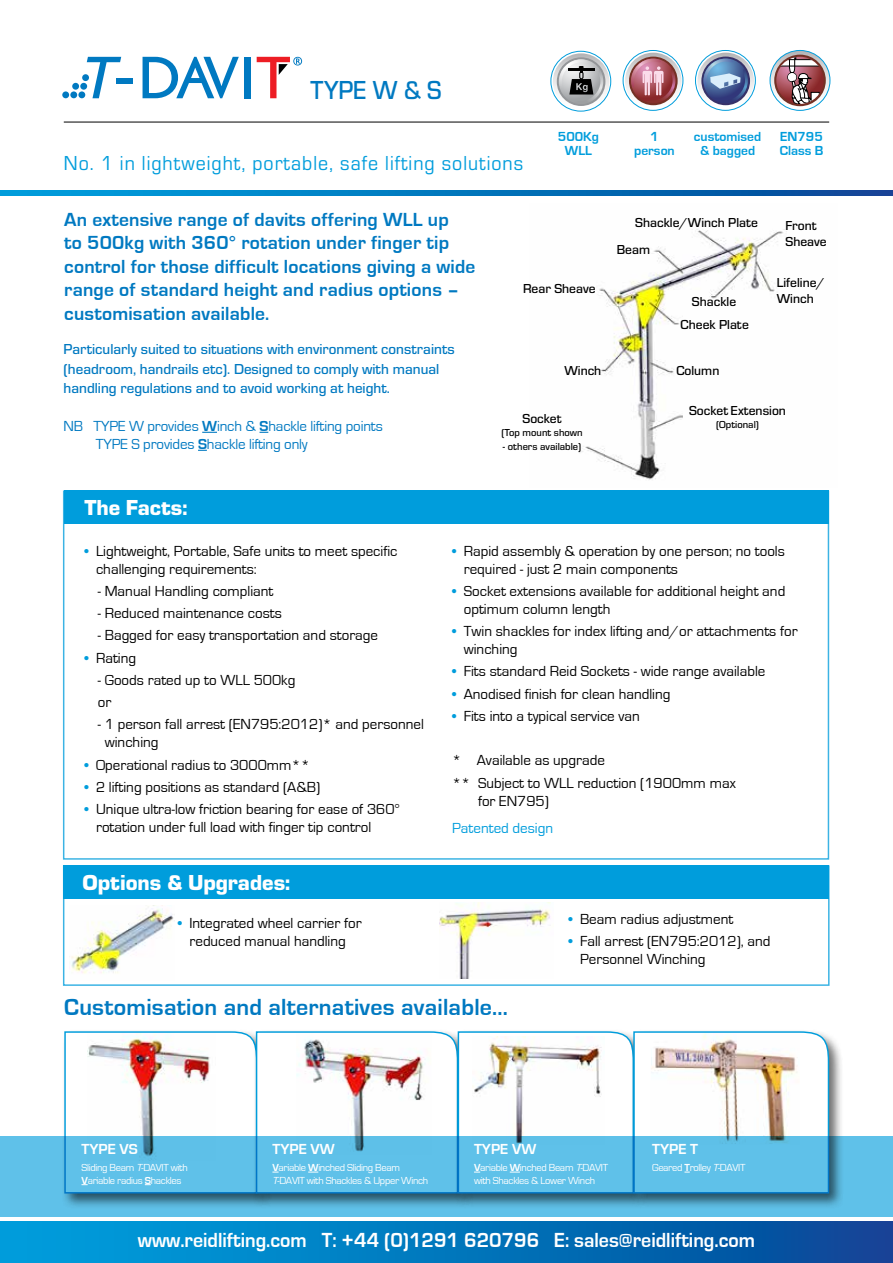
<style>
.page{position:relative;width:893px;height:1263px;background:#fff}
.page>*{position:absolute;margin:0;border:0;box-sizing:border-box;transform-origin:0 0}
.t1{font:500 27px "Eurostile T";color:#0079c1;scale:.92 1}
.t2{font:700 24px "Eurostile";letter-spacing:.01em;color:#0079c1}
.t3{font:22.5px "Eurostile T Blac";color:#fff}
.t4{font:700 21px "Eurostile";color:#fff;scale:.95 1}
.t5{font:21px "Eurostile T";letter-spacing:.05em;color:#009ddc;scale:.95 1}
.t6{font:700 19.5px/23.4px "Eurostile";letter-spacing:.01em;color:#0079c1}
.t7{font:15px/18px "Eurostile";color:#000}
.t8{font:500 15px/19.5px "Eurostile T";color:#0079c1}
.t9{font:15px/18px "Eurostile";letter-spacing:-.01em;color:#0079c1}
.t10{font:700 15px "Eurostile";color:#fff}
.t11{font:15px "Eurostile";color:#009ddc}
.t12{font:500 13.5px/16.5px "Eurostile T";color:#000}
.t13{font:700 13.5px/13.5px "Eurostile";color:#009ddc;text-align:center}
.t14{font:10.5px/12.6px "Eurostile";letter-spacing:-.03em;color:#fff}
.t15{font:500 10.5px "Eurostile T";color:#000}
.s1{font-weight:700}
.s2{color:#009ddc}
.s3{font-style:italic}
</style>
<div class="page">
<svg style="left:0;top:1222px;width:893px;height:41px;background:#0275bb"></svg>
<hr style="left:64px;top:122px;width:765px;height:1px;background:#000">
<svg style="left:0;top:190px;width:893px;height:6px;background:#0275bb"></svg>
<svg style="left:551px;top:51px;width:60px;height:60px"></svg>
<svg style="left:553px;top:53px;width:56px;height:57px"></svg>
<svg style="left:557px;top:57px;width:48px;height:49px"></svg>
<svg style="left:559px;top:60px;width:44px;height:44px;background:#9a9c9e"></svg>
<div style="left:550px;top:51px;width:61px;height:61px;border:1px solid #009ddc;border-radius:50%"></div>
<svg style="left:623px;top:50px;width:60px;height:60px"></svg>
<svg style="left:625px;top:53px;width:57px;height:56px"></svg>
<svg style="left:629px;top:57px;width:49px;height:48px"></svg>
<svg style="left:631px;top:59px;width:44px;height:44px;background:#b97781"></svg>
<div style="left:623px;top:50px;width:60px;height:61px;border:1px solid #009ddc;border-radius:50%"></div>
<svg style="left:695px;top:50px;width:60px;height:59px"></svg>
<div style="left:695px;top:50px;width:61px;height:61px;border:1px solid #009ddc;border-radius:50%"></div>
<svg style="left:770px;top:50px;width:60px;height:60px"></svg>
<svg style="left:774px;top:55px;width:52px;height:51px"></svg>
<div style="left:770px;top:50px;width:60px;height:61px;border:1px solid #009ddc;border-radius:50%"></div>
<div style="left:116px;top:78px;width:17px;height:5px;background:#0079c1"></div>
<div style="left:244px;top:57px;width:6px;height:41px;background:#0079c1"></div>
<svg style="left:257px;top:57px;width:45px;height:41px"></svg>
<svg style="left:143px;top:57px;width:96px;height:41px"></svg>
<svg style="left:87px;top:57px;width:34px;height:41px"></svg>
<div style="left:78px;top:91px;width:7px;height:7px;background:#0079c1;border-radius:50%"></div>
<div style="left:80px;top:83px;width:7px;height:7px;background:#0079c1;border-radius:50%"></div>
<div style="left:82px;top:74px;width:7px;height:7px;background:#0079c1;border-radius:50%"></div>
<div style="left:70px;top:91px;width:7px;height:7px;background:#0079c1;border-radius:50%"></div>
<div style="left:72px;top:83px;width:7px;height:7px;background:#0079c1;border-radius:50%"></div>
<div style="left:62px;top:91px;width:7px;height:7px;background:#0079c1;border-radius:50%"></div>
<svg style="left:202px;top:432px;width:15px;height:1px"></svg>
<div style="left:64px;top:490px;width:764px;height:34px;background:#009ddc"></div>
<div style="left:64px;top:865px;width:765px;height:34px;background:#009ddc"></div>
<img style="left:71px;top:908px;width:103px;height:66px">
<img style="left:440px;top:903px;width:111px;height:76px">
<div style="left:630px;top:1028px;width:214px;height:181px;background:#000;opacity:.58"></div>
<svg style="left:0;top:1136px;width:893px;height:81px;background:#54abcf"></svg>
<svg style="left:64px;top:1030px;width:766px;height:164px"></svg>
<img style="left:579px;top:229px;width:208px;height:251px">
<h1 class="t1" style="left:310px;top:75px;width:144px">TYPE W &amp; S</h1>
<h3 class="t5" style="left:64px;top:152px;width:485px">No. 1 in lightweight, portable, safe lifting solutions</h3>
<p class="t13" style="left:558px;top:130px;width:43px">500Kg<br>WLL</p>
<p class="t13" style="left:634px;top:130px;width:42px">1 person</p>
<p class="t13" style="left:780px;top:130px;width:45px;text-align:left">EN795<br>Class B</p>
<p class="t13" style="left:694px;top:130px;width:69px">customised &amp; bagged</p>
<h3 class="t6" style="left:64px;top:208px;width:413px">An extensive range of davits offering WLL up<br>to 500kg with 360° rotation under finger tip control for those difficult locations giving a wide range of standard height and radius options – customisation available.</h3>
<p class="t8" style="left:64px;top:339px;width:393px">Particularly suited to situations with environment constraints (headroom, handrails etc). Designed to comply with manual handling regulations and to avoid working at height.</p>
<p class="t9" style="left:96px;top:417px;width:288px;text-indent:-32px">NB TYPE W provides <span class="s1">W</span>inch &amp; <span class="s1">S</span>hackle lifting points<br>TYPE S provides <span class="s1">S</span>hackle lifting only</p>
<h3 class="t3" style="left:84px;top:495px;width:105px">The Facts:</h3>
<p class="t12" style="left:523px;top:280px;width:74px">Rear Sheave</p>
<p class="t12" style="left:564px;top:362px;width:39px">Winch</p>
<p class="t12" style="left:523px;top:410px;width:41px">Socket</p>
<p class="t15" style="left:501px;top:427px;width:83px">(Top mount shown</p>
<p class="t15" style="left:503px;top:441px;width:80px">- others available)</p>
<p class="t12" style="left:635px;top:214px;width:124px">Shackle/Winch Plate</p>
<p class="t12" style="left:617px;top:241px;width:35px">Beam</p>
<p class="t12" style="left:692px;top:293px;width:46px">Shackle</p>
<p class="t12" style="left:681px;top:317px;width:70px">Cheek Plate</p>
<p class="t12" style="left:676px;top:362px;width:45px">Column</p>
<p class="t12" style="left:785px;top:217px;width:43px">Front<br>Sheave</p>
<p class="t12" style="left:777px;top:274px;width:50px">Lifeline/<br>Winch</p>
<p class="t12" style="left:689px;top:402px;width:98px">Socket Extension</p>
<p class="t15" style="left:716px;top:419px;width:44px">(Optional)</p>
<p class="t7" style="left:96px;top:542px;width:303px;text-indent:-12px"><span class="s2">•</span> Lightweight, Portable, Safe units to meet specific challenging requirements:</p>
<p class="t7" style="left:98px;top:582px;width:177px">- Manual Handling compliant</p>
<p class="t7" style="left:98px;top:604px;width:185px">- Reduced maintenance costs</p>
<p class="t7" style="left:98px;top:627px;width:282px">- Bagged for easy transportation and storage</p>
<p class="t7" style="left:84px;top:649px;width:53px"><span class="s2">•</span> Rating</p>
<p class="t7" style="left:98px;top:669px;width:199px;line-height:22.2px">- Goods rated up to WLL 500kg or</p>
<p class="t7" style="left:105px;top:716px;width:321px;text-indent:-7px">- 1 person fall arrest (EN795:2012)* and personnel winching</p>
<p class="t7" style="left:84px;top:756px;width:227px"><span class="s2">•</span> Operational radius to 3000mm**</p>
<p class="t7" style="left:84px;top:778px;width:237px"><span class="s2">•</span> 2 lifting positions as standard (A&amp;B)</p>
<p class="t7" style="left:96px;top:800px;width:306px;text-indent:-12px"><span class="s2">•</span> Unique ultra-low friction bearing for ease of 360° rotation under full load with finger tip control</p>
<h3 class="t3" style="left:82px;top:870px;width:209px">Options &amp; Upgrades:</h3>
<p class="t7" style="left:178px;top:915px;width:185px;text-align:center"><span class="s2">•</span> Integrated wheel carrier for reduced manual handling</p>
<p class="t7" style="left:464px;top:542px;width:323px;text-indent:-12px"><span class="s2">•</span> Rapid assembly &amp; operation by one person; no tools required - just 2 main components</p>
<p class="t7" style="left:464px;top:582px;width:323px;text-indent:-12px"><span class="s2">•</span> Socket extensions available for additional height and optimum column length</p>
<p class="t7" style="left:464px;top:622px;width:335px;text-indent:-12px"><span class="s2">•</span> Twin shackles for index lifting and/or attachments for winching</p>
<p class="t7" style="left:452px;top:663px;width:315px"><span class="s2">•</span> Fits standard Reid Sockets - wide range available</p>
<p class="t7" style="left:452px;top:685px;width:220px"><span class="s2">•</span> Anodised finish for clean handling</p>
<p class="t7" style="left:452px;top:707px;width:189px"><span class="s2">•</span> Fits into a typical service van</p>
<p class="t7" style="left:452px;top:750px;width:285px;line-height:22.2px">* Available as upgrade<br>** Subject to WLL reduction (1900mm max</p>
<p class="t7" style="left:478px;top:792px;width:72px">for EN795)</p>
<p class="t11" style="left:452px;top:820px;width:102px">Patented design</p>
<p class="t7" style="left:568px;top:910px;width:167px"><span class="s2">•</span> Beam radius adjustment</p>
<p class="t7" style="left:580px;top:932px;width:192px;text-indent:-12px"><span class="s2">•</span> Fall arrest (EN795:2012), and<br>Personnel Winching</p>
<h2 class="t2" style="left:64px;top:994px;width:445px">Customisation and alternatives available...</h2>
<p class="t10" style="left:82px;top:1141px;width:58px">TYPE VS</p>
<p class="t14" style="left:82px;top:1161px;width:108px">Sliding Beam <span class="s3">T</span>-DAVIT with<br><span class="s1">V</span>ariable radius <span class="s1">S</span>hackles</p>
<p class="t10" style="left:272px;top:1141px;width:64px">TYPE VW</p>
<p class="t14" style="left:272px;top:1161px;width:157px"><span class="s1">V</span>ariable <span class="s1">W</span>inched Sliding Beam<br><span class="s3">T</span>-DAVIT with Shackles &amp; Upper Winch</p>
<p class="t10" style="left:474px;top:1141px;width:64px">TYPE VW</p>
<p class="t14" style="left:474px;top:1161px;width:136px"><span class="s1">V</span>ariable <span class="s1">W</span>inched Beam <span class="s3">T</span>-DAVIT with Shackles &amp; Lower Winch</p>
<p class="t10" style="left:652px;top:1141px;width:48px">TYPE T</p>
<p class="t14" style="left:652px;top:1161px;width:95px">Geared <span class="s1">T</span>rolley <span class="s3">T</span>-DAVIT</p>
<h3 class="t4" style="left:138px;top:1229px;width:651px">www.reidlifting.com T: +44 (0)1291 620796 E: sales@reidlifting.com</h3>
</div>
